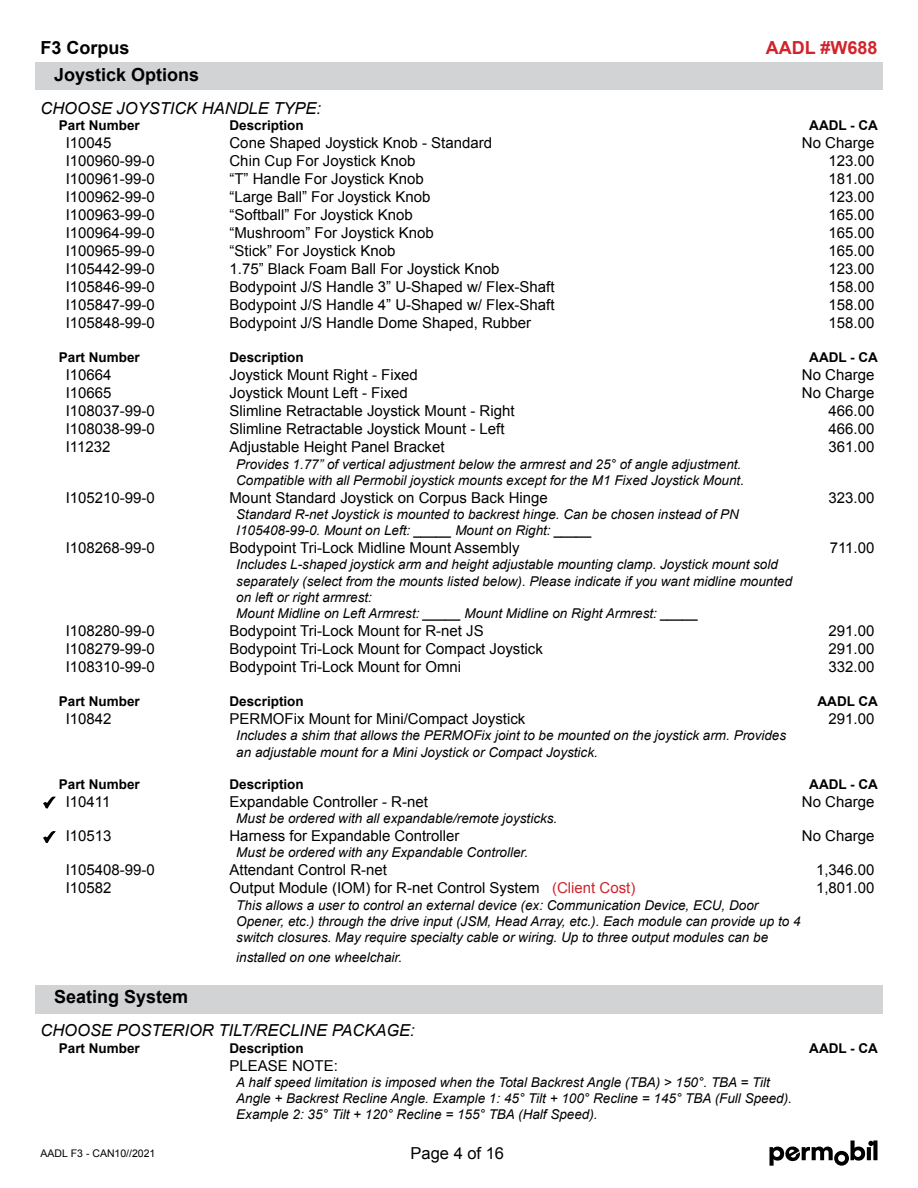
<style>
.page{position:relative;width:918px;height:1188px;background:#fff}
.page>*{position:absolute;margin:0;border:0;box-sizing:border-box;transform-origin:0 0}
.t1{font:700 18px "Arial";color:#000}
.t2{font:700 18px "Arial";color:#d2232a}
.t3{font:italic 16.5px "Arial";color:#000}
.t4{font:16.5px "Arial";color:#000}
.t5{font:15px "Arial";color:#000}
.t6{font:italic 13.5px/16.2px "Arial";color:#000}
.t7{font:700 13.5px "Arial";color:#000}
.t8{font:10.5px "Arial";color:#000}
.s1{color:#d2232a}
</style>
<div class="page">
<svg style="left:770px;top:1140px;width:108px;height:26px"></svg>
<div style="left:35px;top:62px;width:848px;height:28px;background:#d1d3d4"></div>
<div style="left:35px;top:985px;width:848px;height:28px;background:#d1d3d4"></div>
<svg style="left:43px;top:796px;width:13px;height:12px"></svg>
<svg style="left:43px;top:831px;width:13px;height:12px"></svg>
<p class="t1" style="left:40px;top:35px;width:91px">F3 Corpus</p>
<p class="t2" style="left:766px;top:35px;width:113px">AADL #W688</p>
<p class="t1" style="left:54px;top:62px;width:147px">Joystick Options</p>
<p class="t3" style="left:40px;top:97px;width:282px">CHOOSE JOYSTICK HANDLE TYPE:</p>
<p class="t7" style="left:59px;top:116px;width:83px">Part Number</p>
<p class="t7" style="left:230px;top:116px;width:76px">Description</p>
<p class="t7" style="left:809px;top:116px;width:70px">AADL - CA</p>
<p class="t5" style="left:66px;top:133px;width:47px">I10045</p>
<p class="t5" style="left:230px;top:133px;width:264px">Cone Shaped Joystick Knob - Standard</p>
<p class="t5" style="left:802px;top:133px;width:74px">No Charge</p>
<p class="t5" style="left:66px;top:151px;width:91px">I100960-99-0</p>
<p class="t5" style="left:230px;top:151px;width:187px">Chin Cup For Joystick Knob</p>
<p class="t5" style="left:829px;top:151px;width:47px">123.00</p>
<p class="t5" style="left:66px;top:169px;width:91px">I100961-99-0</p>
<p class="t5" style="left:230px;top:169px;width:196px">“T” Handle For Joystick Knob</p>
<p class="t5" style="left:829px;top:169px;width:47px">181.00</p>
<p class="t5" style="left:66px;top:187px;width:91px">I100962-99-0</p>
<p class="t5" style="left:230px;top:187px;width:202px">“Large Ball” For Joystick Knob</p>
<p class="t5" style="left:829px;top:187px;width:47px">123.00</p>
<p class="t5" style="left:66px;top:205px;width:91px">I100963-99-0</p>
<p class="t5" style="left:230px;top:205px;width:185px">“Softball” For Joystick Knob</p>
<p class="t5" style="left:829px;top:205px;width:47px">165.00</p>
<p class="t5" style="left:66px;top:223px;width:91px">I100964-99-0</p>
<p class="t5" style="left:230px;top:223px;width:206px">“Mushroom” For Joystick Knob</p>
<p class="t5" style="left:829px;top:223px;width:47px">165.00</p>
<p class="t5" style="left:66px;top:241px;width:91px">I100965-99-0</p>
<p class="t5" style="left:230px;top:241px;width:167px">“Stick” For Joystick Knob</p>
<p class="t5" style="left:829px;top:241px;width:47px">165.00</p>
<p class="t5" style="left:66px;top:259px;width:91px">I105442-99-0</p>
<p class="t5" style="left:230px;top:259px;width:272px">1.75” Black Foam Ball For Joystick Knob</p>
<p class="t5" style="left:829px;top:259px;width:47px">123.00</p>
<p class="t5" style="left:66px;top:277px;width:91px">I105846-99-0</p>
<p class="t5" style="left:230px;top:277px;width:327px">Bodypoint J/S Handle 3” U-Shaped w/ Flex-Shaft</p>
<p class="t5" style="left:829px;top:277px;width:47px">158.00</p>
<p class="t5" style="left:66px;top:295px;width:91px">I105847-99-0</p>
<p class="t5" style="left:230px;top:295px;width:327px">Bodypoint J/S Handle 4” U-Shaped w/ Flex-Shaft</p>
<p class="t5" style="left:829px;top:295px;width:47px">158.00</p>
<p class="t5" style="left:66px;top:313px;width:91px">I105848-99-0</p>
<p class="t5" style="left:230px;top:313px;width:303px">Bodypoint J/S Handle Dome Shaped, Rubber</p>
<p class="t5" style="left:829px;top:313px;width:47px">158.00</p>
<p class="t7" style="left:59px;top:349px;width:83px">Part Number</p>
<p class="t7" style="left:230px;top:349px;width:76px">Description</p>
<p class="t7" style="left:809px;top:349px;width:70px">AADL - CA</p>
<p class="t5" style="left:66px;top:365px;width:47px">I10664</p>
<p class="t5" style="left:230px;top:365px;width:190px">Joystick Mount Right - Fixed</p>
<p class="t5" style="left:802px;top:365px;width:74px">No Charge</p>
<p class="t5" style="left:66px;top:383px;width:47px">I10665</p>
<p class="t5" style="left:230px;top:383px;width:180px">Joystick Mount Left - Fixed</p>
<p class="t5" style="left:802px;top:383px;width:74px">No Charge</p>
<p class="t5" style="left:66px;top:401px;width:91px">I108037-99-0</p>
<p class="t5" style="left:230px;top:401px;width:287px">Slimline Retractable Joystick Mount - Right</p>
<p class="t5" style="left:829px;top:401px;width:47px">466.00</p>
<p class="t5" style="left:66px;top:419px;width:91px">I108038-99-0</p>
<p class="t5" style="left:230px;top:419px;width:277px">Slimline Retractable Joystick Mount - Left</p>
<p class="t5" style="left:829px;top:419px;width:47px">466.00</p>
<p class="t5" style="left:66px;top:437px;width:46px">I11232</p>
<p class="t5" style="left:230px;top:437px;width:217px">Adjustable Height Panel Bracket</p>
<p class="t5" style="left:829px;top:437px;width:47px">361.00</p>
<p class="t6" style="left:236px;top:456px;width:509px">Provides 1.77” of vertical adjustment below the armrest and 25° of angle adjustment.<br>Compatible with all Permobil joystick mounts except for the M1 Fixed Joystick Mount.</p>
<p class="t5" style="left:66px;top:488px;width:91px">I105210-99-0</p>
<p class="t5" style="left:230px;top:488px;width:320px">Mount Standard Joystick on Corpus Back Hinge</p>
<p class="t5" style="left:829px;top:488px;width:47px">323.00</p>
<p class="t6" style="left:236px;top:506px;width:504px">Standard R-net Joystick is mounted to backrest hinge. Can be chosen instead of PN<br>I105408-99-0. Mount on Left: _____ Mount on Right: _____</p>
<p class="t5" style="left:66px;top:538px;width:91px">I108268-99-0</p>
<p class="t5" style="left:230px;top:538px;width:292px">Bodypoint Tri-Lock Midline Mount Assembly</p>
<p class="t5" style="left:830px;top:538px;width:46px">711.00</p>
<p class="t6" style="left:236px;top:557px;width:557px">Includes L-shaped joystick arm and height adjustable mounting clamp. Joystick mount sold separately (select from the mounts listed below). Please indicate if you want midline mounted on left or right armrest:<br>Mount Midline on Left Armrest: _____ Mount Midline on Right Armrest: _____</p>
<p class="t5" style="left:66px;top:621px;width:91px">I108280-99-0</p>
<p class="t5" style="left:230px;top:621px;width:256px">Bodypoint Tri-Lock Mount for R-net JS</p>
<p class="t5" style="left:829px;top:621px;width:47px">291.00</p>
<p class="t5" style="left:66px;top:639px;width:91px">I108279-99-0</p>
<p class="t5" style="left:230px;top:639px;width:315px">Bodypoint Tri-Lock Mount for Compact Joystick</p>
<p class="t5" style="left:829px;top:639px;width:47px">291.00</p>
<p class="t5" style="left:66px;top:657px;width:91px">I108310-99-0</p>
<p class="t5" style="left:230px;top:657px;width:233px">Bodypoint Tri-Lock Mount for Omni</p>
<p class="t5" style="left:829px;top:657px;width:47px">332.00</p>
<p class="t7" style="left:59px;top:692px;width:83px">Part Number</p>
<p class="t7" style="left:230px;top:692px;width:76px">Description</p>
<p class="t7" style="left:818px;top:692px;width:62px">AADL CA</p>
<p class="t5" style="left:66px;top:709px;width:47px">I10842</p>
<p class="t5" style="left:230px;top:709px;width:297px">PERMOFix Mount for Mini/Compact Joystick</p>
<p class="t5" style="left:829px;top:709px;width:47px">291.00</p>
<p class="t6" style="left:236px;top:728px;width:551px">Includes a shim that allows the PERMOFix joint to be mounted on the joystick arm. Provides an adjustable mount for a Mini Joystick or Compact Joystick.</p>
<p class="t7" style="left:59px;top:775px;width:83px">Part Number</p>
<p class="t7" style="left:230px;top:775px;width:76px">Description</p>
<p class="t7" style="left:809px;top:775px;width:70px">AADL - CA</p>
<p class="t5" style="left:66px;top:792px;width:46px">I10411</p>
<p class="t5" style="left:230px;top:792px;width:200px">Expandable Controller - R-net</p>
<p class="t5" style="left:802px;top:792px;width:74px">No Charge</p>
<p class="t6" style="left:236px;top:810px;width:323px">Must be ordered with all expandable/remote joysticks.</p>
<p class="t5" style="left:66px;top:826px;width:47px">I10513</p>
<p class="t5" style="left:230px;top:826px;width:232px">Harness for Expandable Controller</p>
<p class="t5" style="left:802px;top:826px;width:74px">No Charge</p>
<p class="t6" style="left:236px;top:845px;width:294px">Must be ordered with any Expandable Controller.</p>
<p class="t5" style="left:66px;top:860px;width:91px">I105408-99-0</p>
<p class="t5" style="left:230px;top:860px;width:159px">Attendant Control R-net</p>
<p class="t5" style="left:816px;top:860px;width:60px">1,346.00</p>
<p class="t5" style="left:66px;top:878px;width:47px">I10582</p>
<p class="t5" style="left:230px;top:878px;width:407px">Output Module (IOM) for R-net Control System <span class="s1">(Client Cost)</span></p>
<p class="t5" style="left:816px;top:878px;width:60px">1,801.00</p>
<p class="t6" style="left:236px;top:897px;width:566px">This allows a user to control an external device (ex: Communication Device, ECU, Door<br>Opener, etc.) through the drive input (JSM, Head Array, etc.). Each module can provide up to 4 switch closures. May require specialty cable or wiring. Up to three output modules can be</p>
<p class="t6" style="left:236px;top:949px;width:168px">installed on one wheelchair.</p>
<p class="t1" style="left:54px;top:985px;width:136px">Seating System</p>
<p class="t3" style="left:40px;top:1020px;width:376px">CHOOSE POSTERIOR TILT/RECLINE PACKAGE:</p>
<p class="t7" style="left:59px;top:1039px;width:83px">Part Number</p>
<p class="t7" style="left:230px;top:1039px;width:76px">Description</p>
<p class="t7" style="left:809px;top:1039px;width:70px">AADL - CA</p>
<p class="t5" style="left:230px;top:1056px;width:110px">PLEASE NOTE:</p>
<p class="t6" style="left:236px;top:1074px;width:557px">A half speed limitation is imposed when the Total Backrest Angle (TBA) &gt; 150°. TBA = Tilt<br>Angle + Backrest Recline Angle. Example 1: 45° Tilt + 100° Recline = 145° TBA (Full Speed).<br>Example 2: 35° Tilt + 120° Recline = 155° TBA (Half Speed).</p>
<p class="t8" style="left:40px;top:1146px;width:116px">AADL F3 - CAN10//2021</p>
<p class="t4" style="left:411px;top:1143px;width:95px">Page 4 of 16</p>
</div>
